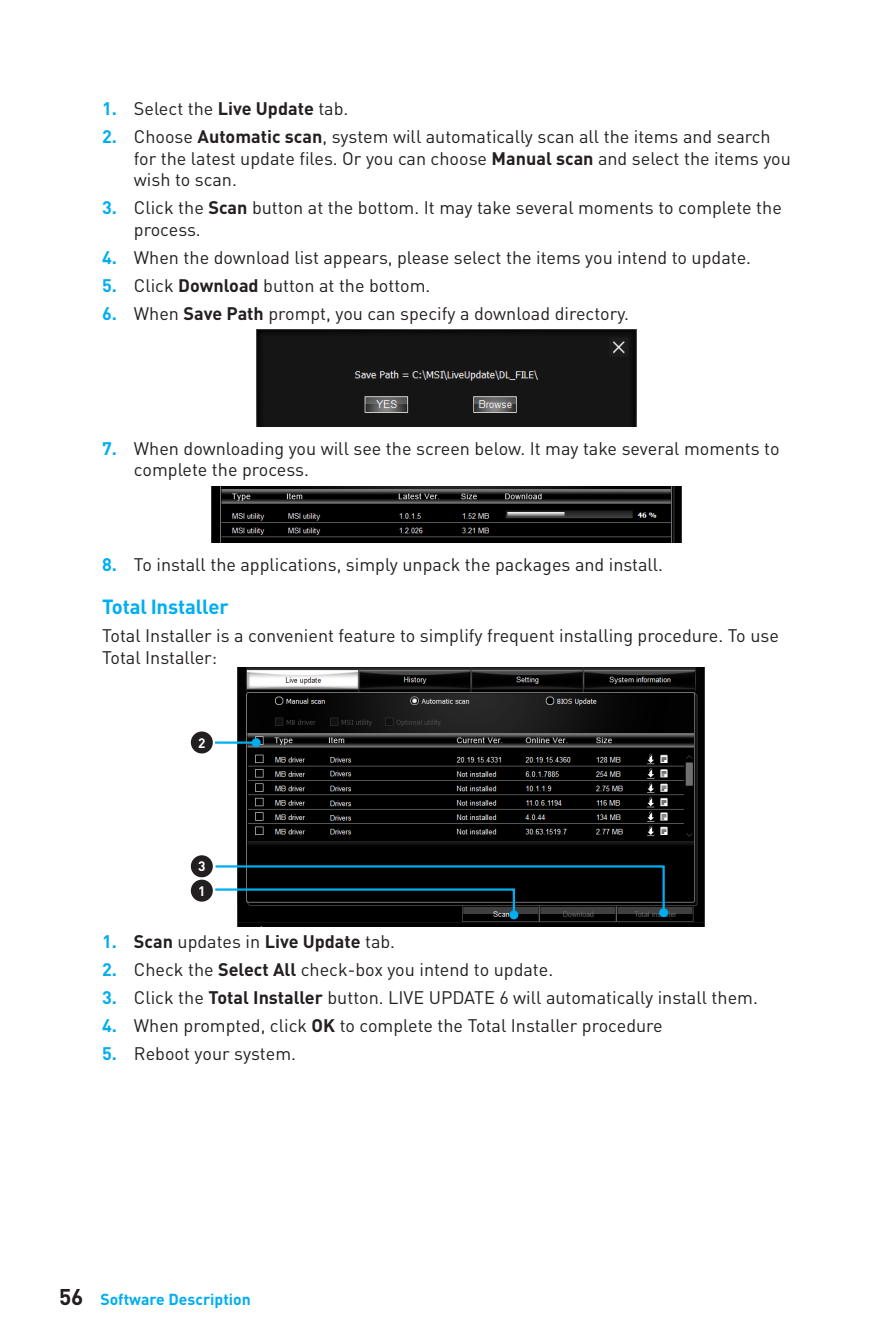
<style>
.page{position:relative;width:893px;height:1340px;background:#fff}
.page>*{position:absolute;margin:0;border:0;box-sizing:border-box;transform-origin:0 0}
.t1{font:700 20.25px "DIN Pro";letter-spacing:-.01em;color:#00aeef}
.t2{font:18px/21.6px "DIN Pro";color:#231f20}
.t3{font:700 18px "DIN Pro";color:#231f20}
.t4{font:700 15.75px "DIN Pro";color:#00aeef}
.t5{font:700 13.5px "DIN Pro";color:#fff}
.s1{font-weight:700;color:#00aeef}
.s2{font-weight:700}
.s3{color:#00aeef}
.s4{font-weight:400}
.s5{font-size:22.5px;color:#231f20}
</style>
<div class="page">
<img style="left:257px;top:330px;width:379px;height:97px">
<img style="left:212px;top:486px;width:469px;height:56px">
<img style="left:237px;top:667px;width:468px;height:259px">
<svg style="left:659px;top:908px;width:9px;height:9px"></svg>
<svg style="left:215px;top:864px;width:451px;height:53px;background:#132025"></svg>
<div style="left:509px;top:910px;width:9px;height:9px;background:#00aeef;border-radius:50%"></div>
<hr style="left:215px;top:741px;width:41px;height:2px;background:#00aeef">
<div style="left:252px;top:738px;width:9px;height:9px;background:#00aeef;border-radius:50%"></div>
<div style="left:191px;top:879px;width:22px;height:22px;background:#231f20;border-radius:50%"></div>
<div style="left:191px;top:731px;width:22px;height:22px;background:#231f20;border-radius:50%"></div>
<div style="left:191px;top:855px;width:22px;height:22px;background:#231f20;border-radius:50%"></div>
<p class="t2" style="left:102px;top:97px;width:248px"><span class="s1">1.</span> Select the <span class="s2">Live Update</span> tab.</p>
<p class="t2" style="left:134px;top:125px;width:658px;text-indent:-32px"><span class="s1">2.</span> Choose <span class="s2">Automatic scan</span>, system will automatically scan all the items and search for the latest update files. Or you can choose <span class="s2">Manual scan</span> and select the items you wish to scan.</p>
<p class="t2" style="left:134px;top:196px;width:649px;text-indent:-32px"><span class="s1">3.</span> Click the <span class="s2">Scan</span> button at the bottom. It may take several moments to complete the process.</p>
<p class="t2" style="left:102px;top:246px;width:650px"><span class="s1">4.</span> When the download list appears, please select the items you intend to update.</p>
<p class="t2" style="left:102px;top:274px;width:330px"><span class="s1">5.</span> Click <span class="s2">Download</span> button at the bottom.</p>
<p class="t2" style="left:102px;top:301px;width:528px"><span class="s1">6.</span> When <span class="s2">Save Path</span> prompt, you can specify a download directory.</p>
<p class="t2" style="left:134px;top:437px;width:647px;text-indent:-32px"><span class="s1">7.</span> When downloading you will see the screen below. It may take several moments to complete the process.</p>
<p class="t2" style="left:102px;top:552px;width:563px"><span class="s1">8.</span> To install the applications, simply unpack the packages and install.</p>
<p class="t1" style="left:102px;top:593px;width:128px">Total Installer</p>
<p class="t2" style="left:102px;top:624px;width:678px">Total Installer is a convenient feature to simplify frequent installing procedure. To use<br>Total Installer:</p>
<p class="t5" style="left:198px;top:733px;width:9px">2</p>
<p class="t5" style="left:198px;top:857px;width:9px">3</p>
<p class="t5" style="left:198px;top:881px;width:9px">1</p>
<p class="t3" style="left:102px;top:928px;width:295px"><span class="s3">1.</span> Scan <span class="s4">updates in</span> Live Update <span class="s4">tab.</span></p>
<p class="t2" style="left:102px;top:957px;width:453px"><span class="s1">2.</span> Check the <span class="s2">Select All</span> check-box you intend to update.</p>
<p class="t2" style="left:102px;top:985px;width:657px"><span class="s1">3.</span> Click the <span class="s2">Total Installer</span> button. LIVE UPDATE 6 will automatically install them.</p>
<p class="t2" style="left:102px;top:1013px;width:562px"><span class="s1">4.</span> When prompted, click <span class="s2">OK</span> to complete the Total Installer procedure</p>
<p class="t2" style="left:102px;top:1041px;width:195px"><span class="s1">5.</span> Reboot your system.</p>
<p class="t4" style="left:59px;top:1288px;width:193px"><span class="s5">56</span> Software Description</p>
</div>
